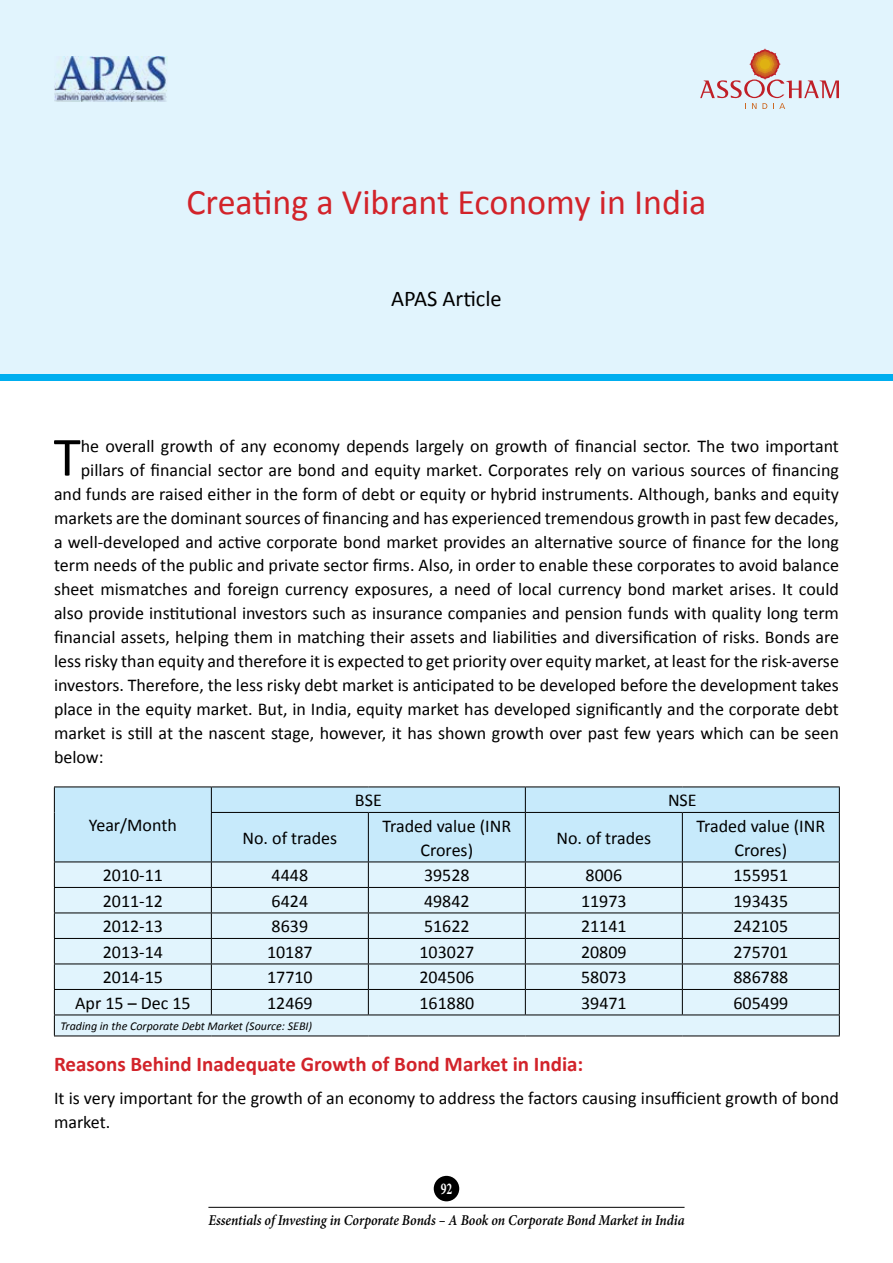
<style>
.page{position:relative;width:893px;height:1263px;background:#fff}
.page>*{position:absolute;margin:0;border:0;box-sizing:border-box;transform-origin:0 0}
.t1{font:55.8px "Calibri";color:#000}
.t2{font:36px "Calibri";color:#d2232a}
.t3{font:22.5px "Calibri";color:#000}
.t4{font:700 21px "Calibri";color:#d2232a}
.t5{font:18px/24px "Calibri";color:#000;text-align:center}
.t6{font:700 16.5px "Minion Pro";color:#fff;scale:.7 1}
.t7{font:italic 600 15px "Minion Pro";letter-spacing:-.005em;color:#000;scale:.9 1}
.t8{font:italic 12px "Calibri";color:#000}
</style>
<div class="page">
<div style="left:434px;top:1176px;width:25px;height:25px;background:#000;border-radius:50%"></div>
<hr style="left:208px;top:1207px;width:476px;height:1px;background:#000">
<div style="left:0;top:0;width:893px;height:374px;background:#e1f4fd"></div>
<div style="left:0;top:374px;width:893px;height:7px;background:#00aeef"></div>
<div style="left:55px;top:787px;width:156px;height:74px;background:#c7eafb"></div>
<div style="left:55px;top:862px;width:156px;height:173px;background:#e1f4fd"></div>
<hr style="left:54px;top:786px;width:157px;height:1px;background:#000">
<svg style="left:54px;top:787px;width:1px;height:25px"></svg>
<hr style="left:54px;top:812px;width:1px;height:49px;background:#000">
<hr style="left:211px;top:786px;width:157px;height:1px;background:#000">
<hr style="left:368px;top:786px;width:157px;height:1px;background:#000">
<hr style="left:525px;top:786px;width:157px;height:1px;background:#000">
<hr style="left:682px;top:786px;width:158px;height:1px;background:#000">
<hr style="left:54px;top:861px;width:157px;height:1px;background:#000">
<hr style="left:54px;top:887px;width:157px;height:1px;background:#000">
<hr style="left:54px;top:912px;width:157px;height:1px;background:#000">
<hr style="left:54px;top:938px;width:157px;height:1px;background:#000">
<hr style="left:54px;top:963px;width:157px;height:1px;background:#000">
<hr style="left:54px;top:989px;width:157px;height:1px;background:#000">
<hr style="left:54px;top:1014px;width:157px;height:1px;background:#000">
<svg style="left:54px;top:862px;width:1px;height:173px"></svg>
<svg style="left:211px;top:787px;width:629px;height:248px;background:#d0e7f2"></svg>
<hr style="left:54px;top:1035px;width:157px;height:1px;background:#000">
<hr style="left:211px;top:1035px;width:157px;height:1px;background:#000">
<hr style="left:368px;top:1035px;width:157px;height:1px;background:#000">
<hr style="left:525px;top:1035px;width:157px;height:1px;background:#000">
<hr style="left:682px;top:1035px;width:158px;height:1px;background:#000">
<h2 class="t2" style="left:186px;top:179px;width:522px">Creating a Vibrant Economy in India</h2>
<p class="t3" style="left:391px;top:284px;width:112px">APAS Article</p>
<h1 class="t1" style="left:54px;top:422px;width:29px">T</h1>
<p class="t5" style="left:81px;top:434px;width:760px">he overall growth of any economy depends largely on growth of financial sector. The two important</p>
<p class="t5" style="left:81px;top:458px;width:760px">pillars of financial sector are bond and equity market. Corporates rely on various sources of financing</p>
<p class="t5" style="left:54px;top:482px;width:786px">and funds are raised either in the form of debt or equity or hybrid instruments. Although, banks and equity</p>
<p class="t5" style="left:54px;top:506px;width:786px">markets are the dominant sources of financing and has experienced tremendous growth in past few decades,</p>
<p class="t5" style="left:54px;top:530px;width:786px">a well-developed and active corporate bond market provides an alternative source of finance for the long</p>
<p class="t5" style="left:54px;top:554px;width:786px">term needs of the public and private sector firms. Also, in order to enable these corporates to avoid balance</p>
<p class="t5" style="left:54px;top:578px;width:786px">sheet mismatches and foreign currency exposures, a need of local currency bond market arises. It could</p>
<p class="t5" style="left:54px;top:601px;width:786px">also provide institutional investors such as insurance companies and pension funds with quality long term</p>
<p class="t5" style="left:54px;top:625px;width:786px">financial assets, helping them in matching their assets and liabilities and diversification of risks. Bonds are</p>
<p class="t5" style="left:54px;top:649px;width:786px">less risky than equity and therefore it is expected to get priority over equity market, at least for the risk-averse</p>
<p class="t5" style="left:54px;top:673px;width:786px">investors. Therefore, the less risky debt market is anticipated to be developed before the development takes</p>
<p class="t5" style="left:54px;top:697px;width:786px">place in the equity market. But, in India, equity market has developed significantly and the corporate debt</p>
<p class="t5" style="left:54px;top:721px;width:786px">market is still at the nascent stage, however, it has shown growth over past few years which can be seen</p>
<p class="t5" style="left:54px;top:745px;width:51px">below:</p>
<p class="t5" style="left:89px;top:813px;width:89px">Year/Month</p>
<p class="t5" style="left:242px;top:826px;width:96px">No. of trades</p>
<p class="t5" style="left:355px;top:788px;width:28px">BSE</p>
<p class="t5" style="left:668px;top:788px;width:30px">NSE</p>
<p class="t5" style="left:383px;top:814px;width:130px">Traded value (INR<br>Crores)</p>
<p class="t5" style="left:556px;top:826px;width:96px">No. of trades</p>
<p class="t5" style="left:696px;top:814px;width:130px">Traded value (INR<br>Crores)</p>
<p class="t5" style="left:103px;top:863px;width:62px">2010-11</p>
<p class="t5" style="left:272px;top:863px;width:38px">4448</p>
<p class="t5" style="left:424px;top:863px;width:47px">39528</p>
<p class="t5" style="left:586px;top:863px;width:38px">8006</p>
<p class="t5" style="left:733px;top:863px;width:56px">155951</p>
<p class="t5" style="left:103px;top:889px;width:62px">2011-12</p>
<p class="t5" style="left:272px;top:889px;width:38px">6424</p>
<p class="t5" style="left:424px;top:889px;width:47px">49842</p>
<p class="t5" style="left:581px;top:889px;width:47px">11973</p>
<p class="t5" style="left:733px;top:889px;width:56px">193435</p>
<p class="t5" style="left:103px;top:914px;width:62px">2012-13</p>
<p class="t5" style="left:272px;top:914px;width:38px">8639</p>
<p class="t5" style="left:424px;top:914px;width:47px">51622</p>
<p class="t5" style="left:581px;top:914px;width:47px">21141</p>
<p class="t5" style="left:733px;top:914px;width:56px">242105</p>
<p class="t5" style="left:103px;top:940px;width:62px">2013-14</p>
<p class="t5" style="left:267px;top:940px;width:47px">10187</p>
<p class="t5" style="left:419px;top:940px;width:56px">103027</p>
<p class="t5" style="left:581px;top:940px;width:47px">20809</p>
<p class="t5" style="left:733px;top:940px;width:56px">275701</p>
<p class="t5" style="left:103px;top:965px;width:62px">2014-15</p>
<p class="t5" style="left:267px;top:965px;width:47px">17710</p>
<p class="t5" style="left:419px;top:965px;width:56px">204506</p>
<p class="t5" style="left:581px;top:965px;width:47px">58073</p>
<p class="t5" style="left:733px;top:965px;width:56px">886788</p>
<p class="t5" style="left:75px;top:991px;width:117px">Apr 15 – Dec 15</p>
<p class="t5" style="left:267px;top:991px;width:47px">12469</p>
<p class="t5" style="left:419px;top:991px;width:56px">161880</p>
<p class="t5" style="left:581px;top:991px;width:47px">39471</p>
<p class="t5" style="left:733px;top:991px;width:56px">605499</p>
<p class="t8" style="left:60px;top:1018px;width:253px">Trading in the Corporate Debt Market (Source: SEBI)</p>
<p class="t4" style="left:54px;top:1051px;width:531px">Reasons Behind Inadequate Growth of Bond Market in India:</p>
<p class="t5" style="left:54px;top:1086px;width:786px;text-align:left">It is very important for the growth of an economy to address the factors causing insufficient growth of bond market.</p>
<p class="t6" style="left:441px;top:1177px;width:18px">92</p>
<p class="t7" style="left:208px;top:1209px;width:530px">Essentials of Investing in Corporate Bonds – A Book on Corporate Bond Market in India</p>
</div>
